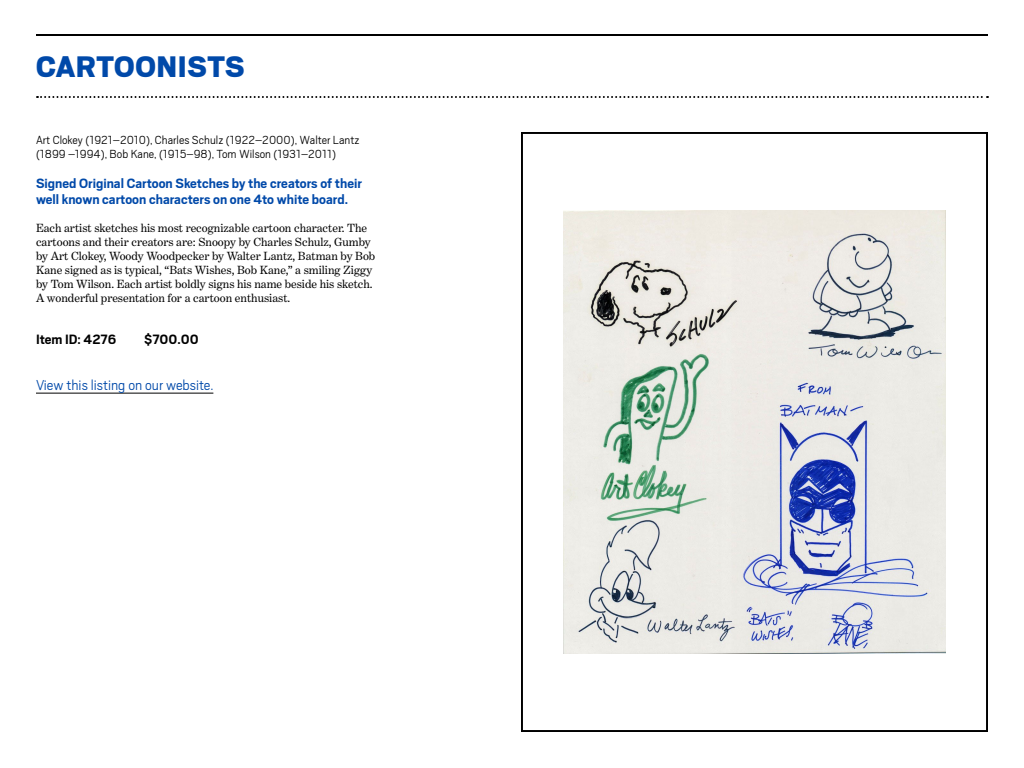
<style>
.page{position:relative;width:1024px;height:768px;background:#fff}
.page>*{position:absolute;margin:0;border:0;box-sizing:border-box;transform-origin:0 0}
.t1{font:900 33px "Scout";letter-spacing:.015em;color:#0049a9}
.t2{font:300 16px "Scout";color:#0049a9}
.t3{font:700 15px/16px "Scout";color:#0049a9}
.t4{font:700 15px "Scout";color:#000}
.t5{font:300 13px/14px "Scout";color:#000}
.t6{font:12px/14px "Benton Modern";color:#000}
</style>
<div class="page">
<hr style="left:36px;top:34px;width:952px;height:2px;background:#000">
<svg style="left:37px;top:96px;width:951px;height:2px"></svg>
<hr style="left:36px;top:393px;width:177px;height:1px;background:#000">
<img style="left:563px;top:210px;width:383px;height:444px">
<div style="left:521px;top:132px;width:467px;height:600px;border:2px solid #000"></div>
<h1 class="t1" style="left:36px;top:48px;width:210px">CARTOONISTS</h1>
<p class="t5" style="left:36px;top:133px;width:325px">Art Clokey (1921–2010), Charles Schulz (1922–2000), Walter Lantz (1899 –1994), Bob Kane, (1915–98), Tom Wilson (1931–2011)</p>
<p class="t3" style="left:36px;top:175px;width:328px">Signed Original Cartoon Sketches by the creators of their well known cartoon characters on one 4to white board.</p>
<p class="t6" style="left:36px;top:221px;width:341px">Each artist sketches his most recognizable cartoon character. The cartoons and their creators are: Snoopy by Charles Schulz, Gumby by Art Clokey, Woody Woodpecker by Walter Lantz, Batman by Bob Kane signed as is typical, “Bats Wishes, Bob Kane,” a smiling Ziggy by Tom Wilson. Each artist boldly signs his name beside his sketch.<br>A wonderful presentation for a cartoon enthusiast.</p>
<p class="t4" style="left:36px;top:331px;width:82px">Item ID: 4276</p>
<p class="t4" style="left:144px;top:331px;width:56px">$700.00</p>
<h2 class="t2" style="left:36px;top:377px;width:179px">View this listing on our website.</h2>
</div>
